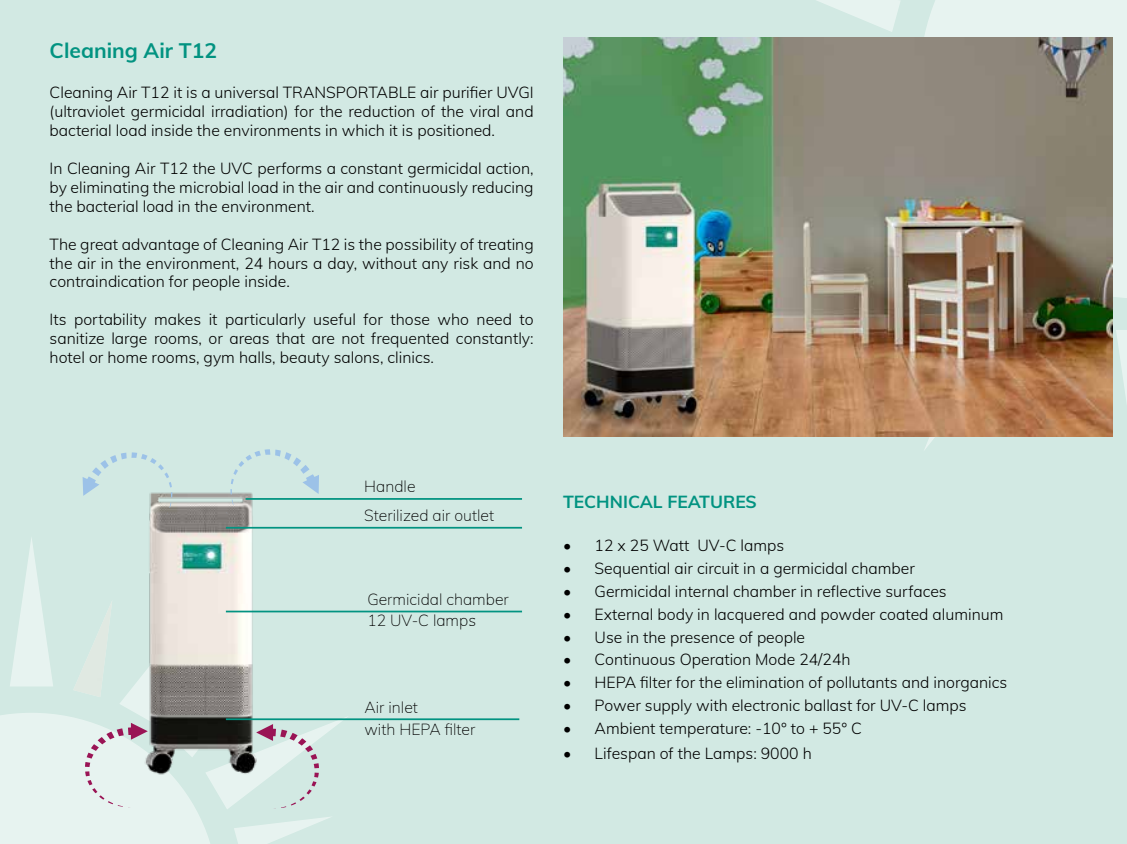
<style>
.page{position:relative;width:1127px;height:844px;background:#fff}
.page>*{position:absolute;margin:0;border:0;box-sizing:border-box;transform-origin:0 0}
.t1{font:700 21px "Muli";color:#029381}
.t2{font:700 17.5px "Muli";color:#029381}
.t3{font:300 15.75px/18.9px "Muli";color:#000;text-align:justify}
.t4{font:200 15.75px/21px "Muli";color:#000}
</style>
<div class="page">
<div style="left:0;top:0;width:1126px;height:843px;background:#d2e9e3"></div>
<svg style="left:919px;top:0;width:207px;height:298px;background:#e1ede9"></svg>
<svg style="left:1115px;top:330px;width:11px;height:179px;background:#d5eae5"></svg>
<svg style="left:782px;top:0;width:118px;height:32px;background:#d9ece7"></svg>
<div style="left:763px;top:437px;width:273px;height:14px;background:#d2e9e3"></div>
<img style="left:119px;top:474px;width:302px;height:315px">
<img style="left:563px;top:37px;width:548px;height:400px">
<hr style="left:226px;top:526px;width:296px;height:2px;background:#029381">
<hr style="left:245px;top:498px;width:277px;height:1px;background:#029381">
<hr style="left:226px;top:610px;width:296px;height:2px;background:#029381">
<hr style="left:226px;top:718px;width:293px;height:2px;background:#029381">
<svg style="left:0;top:536px;width:349px;height:307px;background:#cedcd7"></svg>
<svg style="left:83px;top:452px;width:89px;height:63px;background:#cae0de"></svg>
<svg style="left:230px;top:449px;width:89px;height:55px;background:#c6e0de"></svg>
<h1 class="t1" style="left:50px;top:35px;width:169px">Cleaning Air T12</h1>
<p class="t3" style="left:50px;top:82px;width:485px">Cleaning Air T12 it is a universal TRANSPORTABLE air purifier UVGI (ultraviolet germicidal irradiation) for the reduction of the viral and bacterial load inside the environments in which it is positioned.</p>
<p class="t3" style="left:50px;top:158px;width:485px">In Cleaning Air T12 the UVC performs a constant germicidal action, by eliminating the microbial load in the air and continuously reducing the bacterial load in the environment.</p>
<p class="t3" style="left:50px;top:234px;width:485px">The great advantage of Cleaning Air T12 is the possibility of treating the air in the environment, 24 hours a day, without any risk and no contraindication for people inside.</p>
<p class="t3" style="left:50px;top:309px;width:485px">Its portability makes it particularly useful for those who need to sanitize large rooms, or areas that are not frequented constantly: hotel or home rooms, gym halls, beauty salons, clinics.</p>
<p class="t4" style="left:364px;top:475px;width:53px">Handle</p>
<p class="t4" style="left:364px;top:504px;width:131px">Sterilized air outlet</p>
<p class="t4" style="left:367px;top:587px;width:143px">Germicidal chamber<br>12 UV-C lamps</p>
<p class="t4" style="left:364px;top:694px;width:112px;line-height:22.8px">Air inlet<br>with HEPA filter</p>
<p class="t2" style="left:563px;top:488px;width:195px">TECHNICAL FEATURES</p>
<p class="t3" style="left:563px;top:535px;width:223px">• 12 x 25 Watt UV-C lamps</p>
<p class="t3" style="left:563px;top:558px;width:353px">• Sequential air circuit in a germicidal chamber</p>
<p class="t3" style="left:563px;top:581px;width:385px">• Germicidal internal chamber in reflective surfaces</p>
<p class="t3" style="left:563px;top:603px;width:442px">• External body in lacquered and powder coated aluminum</p>
<p class="t3" style="left:563px;top:626px;width:243px">• Use in the presence of people</p>
<p class="t3" style="left:563px;top:649px;width:289px">• Continuous Operation Mode 24/24h</p>
<p class="t3" style="left:563px;top:672px;width:445px">• HEPA filter for the elimination of pollutants and inorganics</p>
<p class="t3" style="left:563px;top:694px;width:405px">• Power supply with electronic ballast for UV-C lamps</p>
<p class="t3" style="left:563px;top:717px;width:300px">• Ambient temperature: -10° to + 55° C</p>
<p class="t3" style="left:563px;top:742px;width:250px">• Lifespan of the Lamps: 9000 h</p>
</div>
